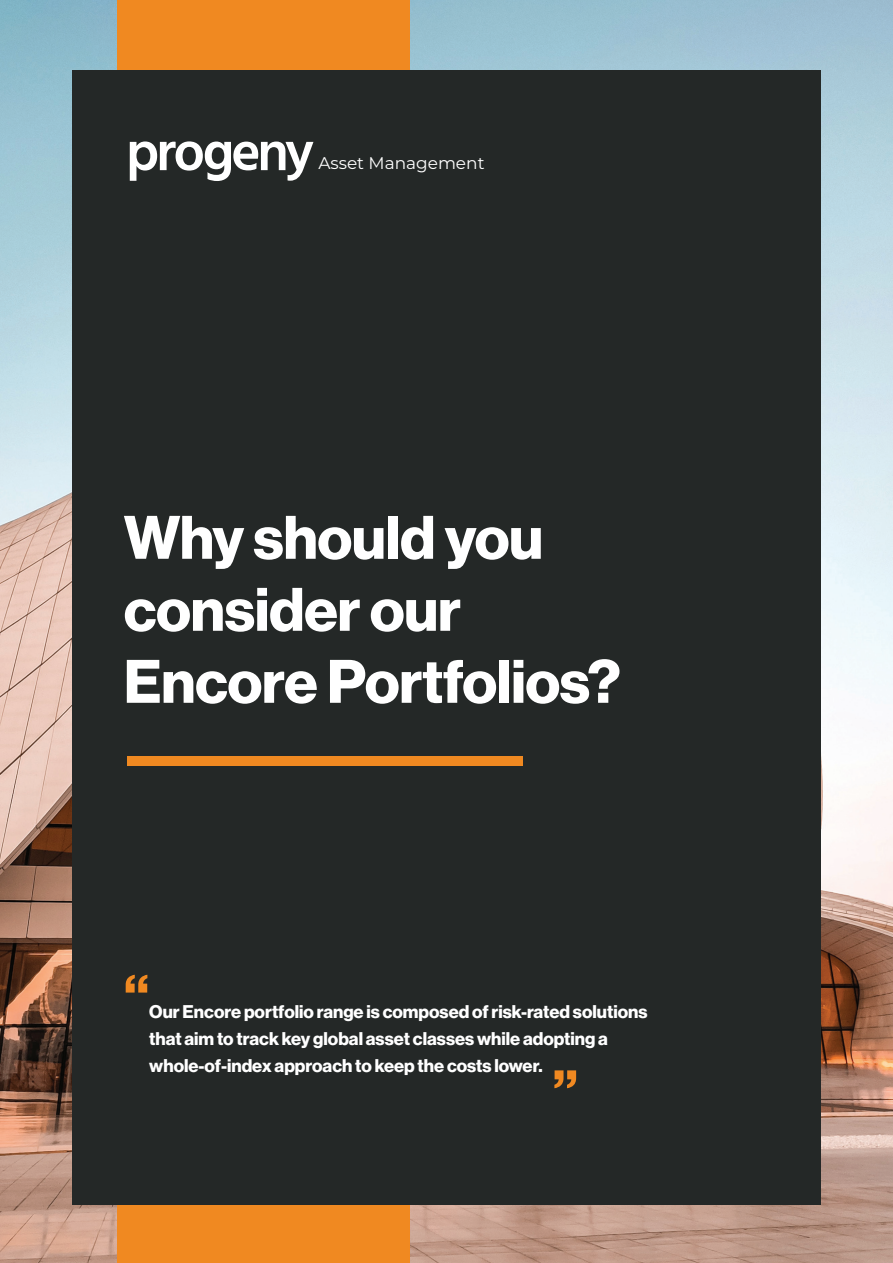
<style>
.page{position:relative;width:893px;height:1263px;background:#fff}
.page>*{position:absolute;margin:0;border:0;box-sizing:border-box;transform-origin:0 0}
.chapter_title{font:60px/72px "N Haas Grotesk DS Pro 75 Bd";letter-spacing:-.005em;color:#fff}
.chapter_title-2{font:60px "N Haas Grotesk DS Pro 75 Bd";color:#f08921}
.Highlight{font:18px/27px "N Haas Grotesk DS Pro 75 Bd";color:#fff}
.t1{font:16.95px "Montserrat";color:#fff}
</style>
<div class="page">
<img style="left:0;top:0;width:893px;height:1263px">
<div style="left:117px;top:0;width:293px;height:1263px;background:#f08921"></div>
<div style="left:72px;top:70px;width:749px;height:1134px;background:#242827"></div>
<div style="left:127px;top:756px;width:396px;height:10px;background:#f08921"></div>
<svg style="left:130px;top:141px;width:183px;height:40px"></svg>
<p class="t1" style="left:318px;top:151px;width:168px">Asset Management</p>
<p class="chapter_title" style="left:124px;top:503px;width:498px">Why should you consider our<br>Encore Portfolios?</p>
<p class="chapter_title-2" style="left:124px;top:962px;width:27px">“</p>
<p class="Highlight" style="left:149px;top:998px;width:500px">Our Encore portfolio range is composed of risk-rated solutions that aim to track key global asset classes while adopting a whole-of-index approach to keep the costs lower.</p>
<p class="chapter_title-2" style="left:578px;top:1101px;width:27px;rotate:-180deg">“</p>
</div>
